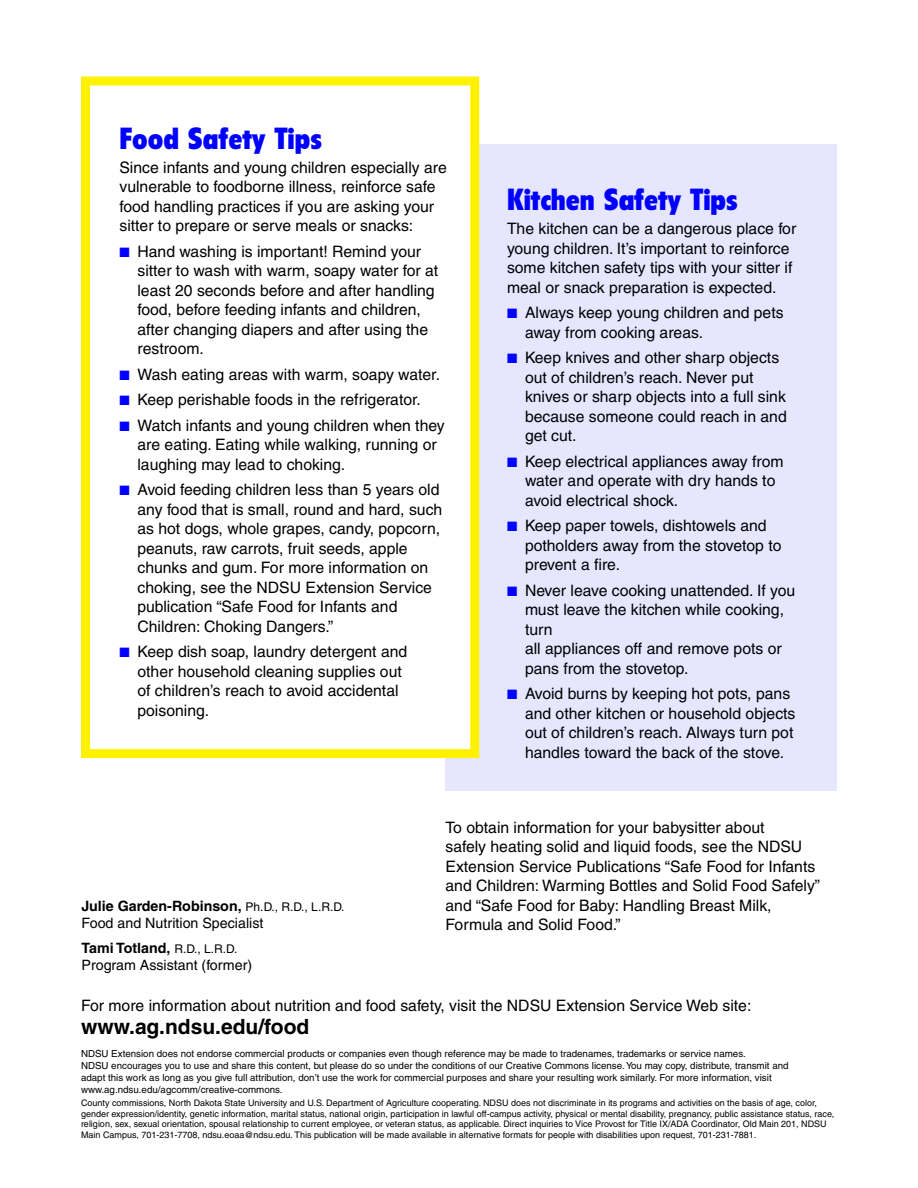
<style>
.page{position:relative;width:918px;height:1188px;background:#fff}
.page>*{position:absolute;margin:0;border:0;box-sizing:border-box;transform-origin:0 0}
.Subhead_1{font:900 condensed 30px "Flyer";color:#00f}
.Body_text{font:700 21px "Helvetica";color:#000}
.Bullets{font:15.75px/19.5px "Helvetica";color:#000}
.Body_text-2{font:15.75px/19.5px "Helvetica";color:#000}
.Body_text-3{font:14.25px/16.5px "Helvetica";color:#000}
.t1{font:9.75px/12px "Helvetica";color:#000}
.t2{font:9px/10.5px "Helvetica";color:#000}
.s1{color:#00f}
.s2{font-weight:700}
.s3{font-size:12px}
</style>
<div class="page">
<div style="left:446px;top:144px;width:391px;height:646px;background:#e6e6ff"></div>
<div style="left:81px;top:76px;width:398px;height:682px;background:#fff;border:9px solid #fff200"></div>
<p class="Subhead_1" style="left:119px;top:120px;width:204px">Food Safety Tips</p>
<p class="Body_text-2" style="left:119px;top:157px;width:329px">Since infants and young children especially are vulnerable to foodborne illness, reinforce safe food handling practices if you are asking your sitter to prepare or serve meals or snacks:</p>
<p class="Bullets" style="left:137px;top:241px;width:302px;text-indent:-18px"><span class="s1">■</span> Hand washing is important! Remind your sitter to wash with warm, soapy water for at least 20 seconds before and after handling food, before feeding infants and children, after changing diapers and after using the restroom.</p>
<p class="Bullets" style="left:119px;top:364px;width:322px"><span class="s1">■</span> Wash eating areas with warm, soapy water.</p>
<p class="Bullets" style="left:119px;top:390px;width:303px"><span class="s1">■</span> Keep perishable foods in the refrigerator.</p>
<p class="Bullets" style="left:137px;top:415px;width:309px;text-indent:-18px"><span class="s1">■</span> Watch infants and young children when they are eating. Eating while walking, running or laughing may lead to choking.</p>
<p class="Bullets" style="left:137px;top:480px;width:306px;text-indent:-18px"><span class="s1">■</span> Avoid feeding children less than 5 years old any food that is small, round and hard, such as hot dogs, whole grapes, candy, popcorn, peanuts, raw carrots, fruit seeds, apple chunks and gum. For more information on choking, see the NDSU Extension Service publication “Safe Food for Infants and Children: Choking Dangers.”</p>
<p class="Bullets" style="left:137px;top:642px;width:271px;text-indent:-18px"><span class="s1">■</span> Keep dish soap, laundry detergent and other household cleaning supplies out of children’s reach to avoid accidental poisoning.</p>
<p class="Subhead_1" style="left:507px;top:182px;width:232px">Kitchen Safety Tips</p>
<p class="Body_text-2" style="left:507px;top:219px;width:291px">The kitchen can be a dangerous place for young children. It’s important to reinforce some kitchen safety tips with your sitter if meal or snack preparation is expected.</p>
<p class="Bullets" style="left:525px;top:303px;width:260px;text-indent:-18px"><span class="s1">■</span> Always keep young children and pets away from cooking areas.</p>
<p class="Bullets" style="left:525px;top:348px;width:263px;text-indent:-18px"><span class="s1">■</span> Keep knives and other sharp objects out of children’s reach. Never put knives or sharp objects into a full sink because someone could reach in and get cut.</p>
<p class="Bullets" style="left:525px;top:452px;width:260px;text-indent:-18px"><span class="s1">■</span> Keep electrical appliances away from water and operate with dry hands to avoid electrical shock.</p>
<p class="Bullets" style="left:525px;top:516px;width:258px;text-indent:-18px"><span class="s1">■</span> Keep paper towels, dishtowels and potholders away from the stovetop to prevent a fire.</p>
<p class="Bullets" style="left:525px;top:581px;width:272px;text-indent:-18px"><span class="s1">■</span> Never leave cooking unattended. If you must leave the kitchen while cooking, turn<br>all appliances off and remove pots or pans from the stovetop.</p>
<p class="Bullets" style="left:525px;top:684px;width:272px;text-indent:-18px"><span class="s1">■</span> Avoid burns by keeping hot pots, pans and other kitchen or household objects out of children’s reach. Always turn pot handles toward the back of the stove.</p>
<p class="Body_text-3" style="left:82px;top:898px;width:264px"><span class="s2">Julie Garden-Robinson,</span> <span class="s3">Ph.D., R.D., L.R.D.<br></span>Food and Nutrition Specialist</p>
<p class="Body_text-3" style="left:82px;top:940px;width:172px"><span class="s2">Tami Totland,</span> <span class="s3">R.D., L.R.D.<br></span>Program Assistant (former)</p>
<p class="Body_text-2" style="left:446px;top:817px;width:376px">To obtain information for your babysitter about<br>safely heating solid and liquid foods, see the NDSU Extension Service Publications “Safe Food for Infants and Children: Warming Bottles and Solid Food Safely” and “Safe Food for Baby: Handling Breast Milk, Formula and Solid Food.”</p>
<p class="Body_text-2" style="left:81px;top:996px;width:672px">For more information about nutrition and food safety, visit the NDSU Extension Service Web site:</p>
<p class="Body_text" style="left:81px;top:1014px;width:230px">www.ag.ndsu.edu/food</p>
<p class="t1" style="left:81px;top:1047px;width:709px">NDSU Extension does not endorse commercial products or companies even though reference may be made to tradenames, trademarks or service names.<br>NDSU encourages you to use and share this content, but please do so under the conditions of our Creative Commons license. You may copy, distribute, transmit and adapt this work as long as you give full attribution, don’t use the work for commercial purposes and share your resulting work similarly. For more information, visit www.ag.ndsu.edu/agcomm/creative-commons.</p>
<p class="t2" style="left:81px;top:1098px;width:755px">County commissions, North Dakota State University and U.S. Department of Agriculture cooperating. NDSU does not discriminate in its programs and activities on the basis of age, color, gender expression/identity, genetic information, marital status, national origin, participation in lawful off-campus activity, physical or mental disability, pregnancy, public assistance status, race, religion, sex, sexual orientation, spousal relationship to current employee, or veteran status, as applicable. Direct inquiries to Vice Provost for Title IX/ADA Coordinator, Old Main 201, NDSU Main Campus, 701-231-7708, ndsu.eoaa@ndsu.edu. This publication will be made available in alternative formats for people with disabilities upon request, 701-231-7881.</p>
</div>
